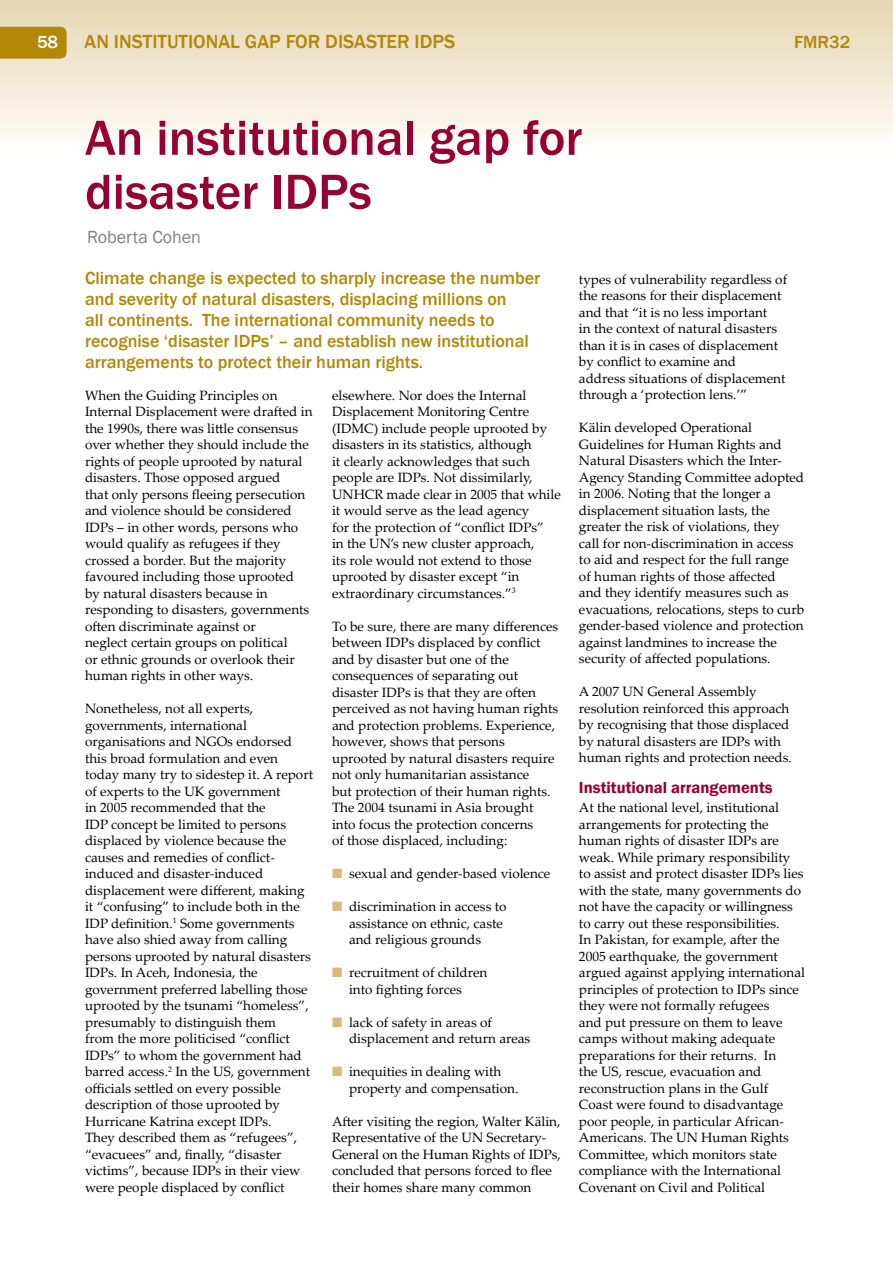
<style>
.page{position:relative;width:893px;height:1263px;background:#fff}
.page>*{position:absolute;margin:0;border:0;box-sizing:border-box;transform-origin:0 0}
.t1{font:500 51px/54px "Franklin Gothic";color:#960032}
.t2{font:500 19.5px "Franklin Gothic";color:#b18807}
.t3{font:500 18px/21px "Franklin Gothic";color:#b18807}
.t4{font:18px "Franklin Gothic";color:#808285}
.t5{font:500 18px "Franklin Gothic";color:#fff}
.t6{font:600 16.5px "Franklin Gothic";color:#960032}
.t7{font:13.5px/16.5px "Palatino Linotype";color:#000}
.s1{color:#d8bb7c}
</style>
<div class="page">
<div style="left:0;top:0;width:893px;height:147px;background:linear-gradient(to bottom,#e6d6b0,#fefbf9)"></div>
<div style="left:0;top:27px;width:67px;height:32px;background:#b18807"></div>
<svg style="left:892px;top:0;width:1px;height:147px"></svg>
<h3 class="t5" style="left:37px;top:31px;width:23px">58</h3>
<h2 class="t2" style="left:85px;top:29px;width:40px">An institutional</h2>
<h2 class="t2" style="left:245px;top:29px;width:53px">gap for</h2>
<h2 class="t2" style="left:325px;top:29px;width:12px">disaster</h2>
<h2 class="t2" style="left:414px;top:29px;width:40px">IDPs</h2>
<h3 class="t3" style="left:794px;top:31px;width:58px">FMR32</h3>
<h1 class="t1" style="left:85px;top:111px;width:499px">An institutional gap for disaster IDPs</h1>
<h3 class="t4" style="left:87px;top:226px;width:115px">Roberta Cohen</h3>
<p class="t3" style="left:85px;top:268px;width:457px">Climate change is expected to sharply increase the number and severity of natural disasters, displacing millions on<br>all continents. The international community needs to recognise ‘disaster IDPs’ – and establish new institutional arrangements to protect their human rights.</p>
<p class="t7" style="left:85px;top:386px;width:229px">When the Guiding Principles on Internal Displacement were drafted in the 1990s, there was little consensus over whether they should include the rights of people uprooted by natural disasters. Those opposed argued<br>that only persons fleeing persecution and violence should be considered IDPs – in other words, persons who would qualify as refugees if they crossed a border. But the majority favoured including those uprooted<br>by natural disasters because in responding to disasters, governments often discriminate against or<br>neglect certain groups on political<br>or ethnic grounds or overlook their human rights in other ways.</p>
<p class="t7" style="left:85px;top:700px;width:230px">Nonetheless, not all experts, governments, international organisations and NGOs endorsed this broad formulation and even today many try to sidestep it. A report of experts to the UK government<br>in 2005 recommended that the<br>IDP concept be limited to persons displaced by violence because the causes and remedies of conflict&shy;induced and disaster-induced displacement were different, making it “confusing” to include both in the IDP definition.<sup>1</sup> Some governments have also shied away from calling persons uprooted by natural disasters IDPs. In Aceh, Indonesia, the government preferred labelling those uprooted by the tsunami “homeless”, presumably to distinguish them<br>from the more politicised “conflict IDPs” to whom the government had barred access.<sup>2</sup> In the US, government officials settled on every possible description of those uprooted by Hurricane Katrina except IDPs.<br>They described them as “refugees”, “evacuees” and, finally, “disaster victims”, because IDPs in their view were people displaced by conflict</p>
<p class="t7" style="left:332px;top:386px;width:230px">elsewhere. Nor does the Internal Displacement Monitoring Centre (IDMC) include people uprooted by disasters in its statistics, although<br>it clearly acknowledges that such people are IDPs. Not dissimilarly, UNHCR made clear in 2005 that while it would serve as the lead agency<br>for the protection of “conflict IDPs”<br>in the UN’s new cluster approach,<br>its role would not extend to those uprooted by disaster except “in extraordinary circumstances.”<sup>3</sup></p>
<p class="t7" style="left:332px;top:617px;width:228px">To be sure, there are many differences between IDPs displaced by conflict and by disaster but one of the consequences of separating out disaster IDPs is that they are often perceived as not having human rights and protection problems. Experience, however, shows that persons uprooted by natural disasters require not only humanitarian assistance<br>but protection of their human rights.<br>The 2004 tsunami in Asia brought into focus the protection concerns<br>of those displaced, including:</p>
<p class="t7" style="left:332px;top:865px;width:220px"><span class="s1">■</span> sexual and gender-based violence</p>
<p class="t7" style="left:349px;top:898px;width:159px;text-indent:-17px"><span class="s1">■</span> discrimination in access to assistance on ethnic, caste and religious grounds</p>
<p class="t7" style="left:349px;top:964px;width:140px;text-indent:-17px"><span class="s1">■</span> recruitment of children into fighting forces</p>
<p class="t7" style="left:349px;top:1013px;width:183px;text-indent:-17px"><span class="s1">■</span> lack of safety in areas of displacement and return areas</p>
<p class="t7" style="left:349px;top:1063px;width:171px;text-indent:-17px"><span class="s1">■</span> inequities in dealing with property and compensation.</p>
<p class="t7" style="left:332px;top:1112px;width:230px">After visiting the region, Walter Kälin, Representative of the UN Secretary-General on the Human Rights of IDPs, concluded that persons forced to flee their homes share many common</p>
<p class="t7" style="left:579px;top:271px;width:210px">types of vulnerability regardless of the reasons for their displacement and that “it is no less important<br>in the context of natural disasters than it is in cases of displacement by conflict to examine and<br>address situations of displacement through a ‘protection lens.’”</p>
<p class="t7" style="left:579px;top:419px;width:227px">Kälin developed Operational Guidelines for Human Rights and Natural Disasters which the Inter-Agency Standing Committee adopted in 2006. Noting that the longer a displacement situation lasts, the greater the risk of violations, they<br>call for non-discrimination in access to aid and respect for the full range of human rights of those affected<br>and they identify measures such as evacuations, relocations, steps to curb gender-based violence and protection against landmines to increase the security of affected populations.</p>
<p class="t7" style="left:579px;top:683px;width:215px">A 2007 UN General Assembly resolution reinforced this approach by recognising that those displaced by natural disasters are IDPs with human rights and protection needs.</p>
<p class="t6" style="left:579px;top:777px;width:195px">Institutional arrangements</p>
<p class="t7" style="left:579px;top:799px;width:228px">At the national level, institutional arrangements for protecting the human rights of disaster IDPs are weak. While primary responsibility to assist and protect disaster IDPs lies with the state, many governments do not have the capacity or willingness to carry out these responsibilities.<br>In Pakistan, for example, after the 2005 earthquake, the government argued against applying international principles of protection to IDPs since they were not formally refugees<br>and put pressure on them to leave camps without making adequate preparations for their returns. In<br>the US, rescue, evacuation and reconstruction plans in the Gulf Coast were found to disadvantage poor people, in particular African-Americans. The UN Human Rights Committee, which monitors state compliance with the International Covenant on Civil and Political</p>
</div>
